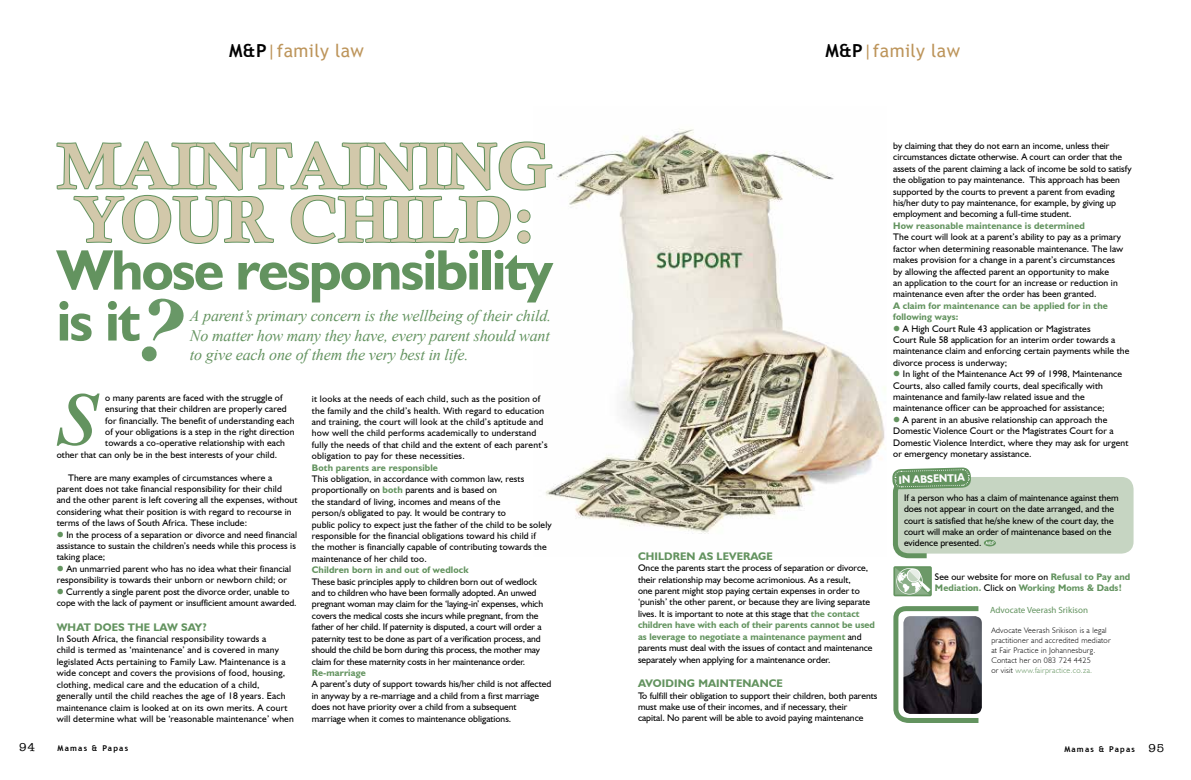
<style>
.page{position:relative;width:1191px;height:780px;background:#fff}
.page>*{position:absolute;margin:0;border:0;box-sizing:border-box;transform-origin:0 0}
.t1{font:65.1px/53.4px "Calis MT Bol";color:#d2c8aa}
.t2{font:700 57.2px/51px "Humanist 521 BT";letter-spacing:-.03em;color:#63935f}
.t3{font:18px "Trebuchet MS";letter-spacing:.02em;color:#bd955b}
.t4{font:italic 16px/19.2px "Times New Roman";letter-spacing:-.01em;color:#63935f;text-align:justify}
.t5{font:500 12px "Amer Typewriter IT Cby BT";color:#000}
.t6{font:700 11px "Humanist 521 BT";letter-spacing:.01em;color:#63935f}
.t7{font:700 11px "Humanist 521 BT";color:#fff;scale:.93 1}
.t8{font:9.5px/11.4px "Humanist 521 BT";letter-spacing:.01em;color:#000}
.t9{font:9.5px/11.4px "Humanist 521 BT";letter-spacing:-.01em;color:#000}
.t10{font:700 9.5px/11.4px "Humanist 521 BT";letter-spacing:.01em;color:#63935f}
.t11{font:9px "Myriad Pro";color:#63935f}
.t12{font:300 8px/10px "Humanist 521 BT";letter-spacing:.03em;color:#000}
.t13{font:700 8px "Trebuchet MS";letter-spacing:.15em;color:#000}
.s1{font-weight:700;color:#000}
.s2{color:#63935f}
.s3{font-weight:700;color:#63935f}
.s4{font-weight:400;color:#000}
.s5{font-family:"Amer Typewriter IT Cby BT";font-weight:500;font-size:12px}
</style>
<div class="page">
<img style="left:553px;top:128px;width:333px;height:406px">
<svg style="left:893px;top:606px;width:89px;height:117px"></svg>
<img style="left:903px;top:616px;width:78px;height:98px">
<svg style="left:56px;top:141px;width:497px;height:356px"></svg>
<svg style="left:893px;top:566px;width:38px;height:30px"></svg>
<div style="left:895px;top:477px;width:238px;height:76px;background:#c6d5c2;border-radius:12px"></div>
<svg style="left:983px;top:539px;width:13px;height:7px"></svg>
<svg style="left:985px;top:541px;width:9px;height:3px"></svg>
<svg style="left:892px;top:467px;width:79px;height:92px"></svg>
<h3 class="t3" style="left:229px;top:40px;width:136px"><span class="s1">M&amp;P</span>|family law</h3>
<h3 class="t3" style="left:825px;top:40px;width:136px"><span class="s1">M&amp;P</span>|family law</h3>
<h1 class="t1" style="left:57px;top:139px;width:497px">MAINTAINING<br>YOUR CHILD:</h1>
<h2 class="t2" style="left:57px;top:243px;width:498px">Whose responsibility is it</h2>
<h3 class="t4" style="left:190px;top:306px;width:363px">A parent’s primary concern is the wellbeing of their child.<br>No matter how many they have, every parent should want to give each one of them the very best in life.</h3>
<p class="t8" style="left:105px;top:391px;width:179px">o many parents are faced with the struggle of</p>
<p class="t8" style="left:105px;top:403px;width:183px">ensuring that their children are properly cared</p>
<p class="t8" style="left:105px;top:414px;width:191px">for financially. The benefit of understanding each</p>
<p class="t8" style="left:105px;top:426px;width:191px">of your obligations is a step in the right direction</p>
<p class="t8" style="left:105px;top:437px;width:181px">towards a co-operative relationship with each</p>
<p class="t8" style="left:57px;top:448px;width:222px">other that can only be in the best interests of your child.</p>
<p class="t8" style="left:57px;top:471px;width:242px;text-indent:11px">There are many examples of circumstances where a parent does not take financial responsibility for their child and the other parent is left covering all the expenses, without considering what their position is with regard to recourse in terms of the laws of South Africa. These include:</p>
<p class="t8" style="left:57px;top:528px;width:242px;text-align:justify"><span class="s2">●</span> In the process of a separation or divorce and need financial assistance to sustain the children’s needs while this process is taking place;</p>
<p class="t8" style="left:57px;top:562px;width:236px"><span class="s2">●</span> An unmarried parent who has no idea what their financial responsibility is towards their unborn or newborn child; or</p>
<p class="t8" style="left:57px;top:585px;width:241px"><span class="s2">●</span> Currently a single parent post the divorce order, unable to cope with the lack of payment or insufficient amount awarded.</p>
<p class="t6" style="left:57px;top:620px;width:151px">WHAT DOES THE LAW SAY?</p>
<p class="t8" style="left:57px;top:633px;width:239px">In South Africa, the financial responsibility towards a<br>child is termed as ‘maintenance’ and is covered in many legislated Acts pertaining to Family Law. Maintenance is a wide concept and covers the provisions of food, housing, clothing, medical care and the education of a child, generally until the child reaches the age of 18 years. Each maintenance claim is looked at on its own merits. A court will determine what will be ‘reasonable maintenance’ when</p>
<p class="t8" style="left:312px;top:393px;width:237px">it looks at the needs of each child, such as the position of the family and the child’s health. With regard to education and training, the court will look at the child’s aptitude and how well the child performs academically to understand fully the needs of that child and the extent of each parent’s obligation to pay for these necessities.</p>
<p class="t10" style="left:312px;top:461px;width:128px">Both parents are responsible</p>
<p class="t8" style="left:312px;top:473px;width:241px">This obligation, in accordance with common law, rests proportionally on <span class="s3">both</span> parents and is based on<br>the standard of living, incomes and means of the<br>person/s obligated to pay. It would be contrary to<br>public policy to expect just the father of the child to be solely responsible for the financial obligations toward his child if<br>the mother is financially capable of contributing towards the maintenance of her child too.</p>
<p class="t10" style="left:312px;top:564px;width:158px">Children born in and out of wedlock</p>
<p class="t9" style="left:312px;top:575px;width:233px">These basic principles apply to children born out of wedlock and to children who have been formally adopted. An unwed pregnant woman may claim for the ‘laying-in’ expenses, which covers the medical costs she incurs while pregnant, from the father of her child. If paternity is disputed, a court will order a paternity test to be done as part of a verification process, and should the child be born during this process, the mother may claim for these maternity costs in her maintenance order.</p>
<p class="t10" style="left:312px;top:666px;width:55px">Re-marriage</p>
<p class="t8" style="left:312px;top:678px;width:241px">A parent’s duty of support towards his/her child is not affected in anyway by a re-marriage and a child from a first marriage does not have priority over a child from a subsequent marriage when it comes to maintenance obligations.</p>
<p class="t6" style="left:638px;top:549px;width:136px">CHILDREN AS LEVERAGE</p>
<p class="t8" style="left:638px;top:562px;width:238px">Once the parents start the process of separation or divorce, their relationship may become acrimonious. As a result,<br>one parent might stop paying certain expenses in order to ‘punish’ the other parent, or because they are living separate lives. It is important to note at this stage that <span class="s3">the contact children have with each of their parents cannot be used as leverage to negotiate a maintenance payment</span> and parents must deal with the issues of contact and maintenance separately when applying for a maintenance order.</p>
<p class="t6" style="left:638px;top:676px;width:146px">AVOIDING MAINTENANCE</p>
<p class="t8" style="left:638px;top:689px;width:241px">To fulfill their obligation to support their children, both parents must make use of their incomes, and if necessary, their<br>capital. No parent will be able to avoid paying maintenance</p>
<p class="t8" style="left:893px;top:140px;width:240px">by claiming that they do not earn an income, unless their circumstances dictate otherwise. A court can order that the assets of the parent claiming a lack of income be sold to satisfy the obligation to pay maintenance. This approach has been supported by the courts to prevent a parent from evading his/her duty to pay maintenance, for example, by giving up employment and becoming a full-time student.</p>
<p class="t10" style="left:893px;top:220px;width:193px">How reasonable maintenance is determined</p>
<p class="t8" style="left:893px;top:231px;width:232px">The court will look at a parent’s ability to pay as a primary factor when determining reasonable maintenance. The law makes provision for a change in a parent’s circumstances by allowing the affected parent an opportunity to make<br>an application to the court for an increase or reduction in maintenance even after the order has been granted.</p>
<p class="t10" style="left:893px;top:299px;width:216px">A claim for maintenance can be applied for in the following ways:</p>
<p class="t8" style="left:893px;top:322px;width:238px"><span class="s2">●</span> A High Court Rule 43 application or Magistrates<br>Court Rule 58 application for an interim order towards a maintenance claim and enforcing certain payments while the divorce process is underway;</p>
<p class="t8" style="left:893px;top:368px;width:230px"><span class="s2">●</span> In light of the Maintenance Act 99 of 1998, Maintenance Courts, also called family courts, deal specifically with maintenance and family-law related issue and the maintenance officer can be approached for assistance;</p>
<p class="t8" style="left:893px;top:413px;width:237px"><span class="s2">●</span> A parent in an abusive relationship can approach the Domestic Violence Court or the Magistrates Court for a Domestic Violence Interdict, where they may ask for urgent or emergency monetary assistance.</p>
<p class="t7" style="left:898px;top:473px;width:72px;rotate:-2deg">IN ABSENTIA</p>
<p class="t8" style="left:904px;top:491px;width:216px">If a person who has a claim of maintenance against them does not appear in court on the date arranged, and the court is satisfied that he/she knew of the court day, the court will make an order of maintenance based on the evidence presented.</p>
<p class="t10" style="left:935px;top:570px;width:197px"><span class="s4">See our website for more on</span> Refusal to Pay and<br>Mediation. <span class="s4">Click on</span> Working Moms &amp; Dads!</p>
<p class="t11" style="left:990px;top:604px;width:99px">Advocate Veerash Srikison</p>
<p class="t12" style="left:991px;top:625px;width:121px">Advocate Veerash Srikison is a legal practitioner and accredited mediator at Fair Practice in Johannesburg.<br>Contact her on 083 724 4425<br>or visit <span class="s2">www.fairpractice.co.za.</span></p>
<p class="t5" style="left:19px;top:739px;width:17px">94</p>
<p class="t13" style="left:58px;top:743px;width:72px">Mamas &amp; Papas</p>
<p class="t13" style="left:1064px;top:743px;width:101px">Mamas &amp; Papas <span class="s5">95</span></p>
</div>
